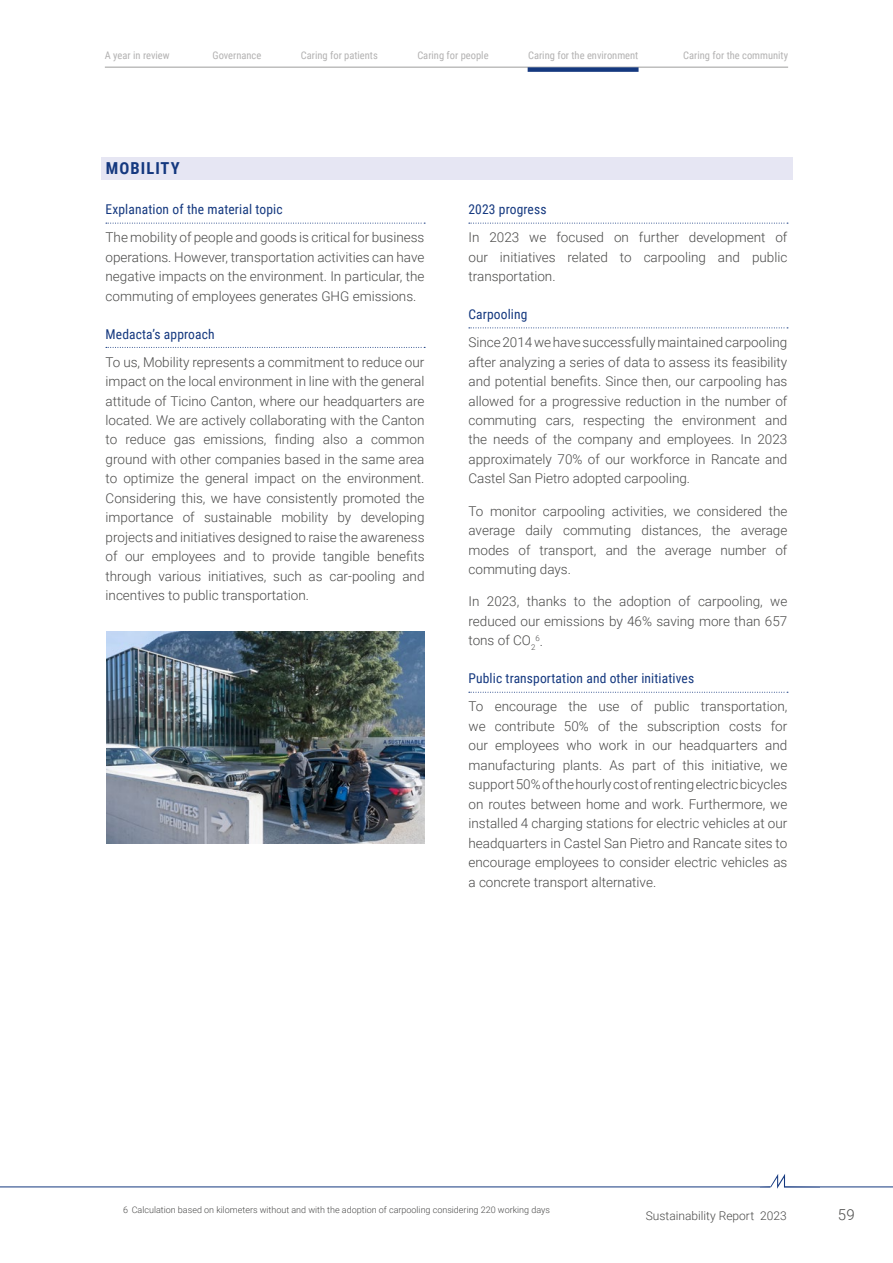
<style>
.page{position:relative;width:893px;height:1263px;background:#fff}
.page>*{position:absolute;margin:0;border:0;box-sizing:border-box;transform-origin:0 0}
.t1{font:700 16.5px "Roboto Condensed";letter-spacing:.065em;color:#14387f}
.t2{font:300 15px "Roboto";color:#4a4a49}
.t3{font:300 13.5px/19.5px "Roboto";color:#4a4a49;text-align:justify}
.t4{font:13.5px "Roboto Condensed";letter-spacing:.01em;color:#14387f}
.t5{font:300 12px "Roboto";color:#4a4a49}
.t6{font:10.5px "Roboto Condensed";color:#b3b2b2}
.t7{font:300 9px "Roboto";color:#4a4a49}
.t8{font:300 7.8px "Roboto";color:#4a4a49}
.s1{font-size:13.5px}
.s2{font-weight:400;color:#fff}
</style>
<div class="page">
<svg style="left:760px;top:1174px;width:60px;height:15px"></svg>
<hr style="left:784px;top:1186px;width:109px;height:1px;background:#14387f">
<hr style="left:0;top:1186px;width:770px;height:1px;background:#14387f">
<hr style="left:105px;top:67px;width:683px;height:1px;background:#9d9d9c">
<svg style="left:106px;top:223px;width:319px;height:1px"></svg>
<svg style="left:106px;top:347px;width:319px;height:1px"></svg>
<svg style="left:469px;top:223px;width:319px;height:1px"></svg>
<svg style="left:469px;top:327px;width:319px;height:1px"></svg>
<svg style="left:469px;top:692px;width:319px;height:1px"></svg>
<div style="left:528px;top:67px;width:111px;height:5px;background:#14387f"></div>
<div style="left:101px;top:157px;width:691px;height:23px;background:#e6e6f3"></div>
<img style="left:106px;top:631px;width:318px;height:212px">
<p class="t6" style="left:105px;top:48px;width:66px">A year in review</p>
<p class="t6" style="left:212px;top:48px;width:50px">Governance</p>
<p class="t6" style="left:301px;top:48px;width:79px">Caring for patients</p>
<p class="t6" style="left:417px;top:48px;width:73px">Caring for people</p>
<p class="t6" style="left:528px;top:48px;width:112px">Caring for the environment</p>
<p class="t6" style="left:683px;top:48px;width:106px">Caring for the community</p>
<p class="t1" style="left:106px;top:157px;width:75px">MOBILITY</p>
<p class="t4" style="left:106px;top:200px;width:179px">Explanation of the material topic</p>
<p class="t3" style="left:106px;top:227px;width:320px">The mobility of people and goods is critical for business operations. However, transportation activities can have negative impacts on the environment. In particular, the commuting of employees generates GHG emissions.</p>
<p class="t4" style="left:106px;top:324px;width:111px">Medacta’s approach</p>
<p class="t3" style="left:106px;top:351px;width:320px">To us, Mobility represents a commitment to reduce our impact on the local environment in line with the general attitude of Ticino Canton, where our headquarters are located. We are actively collaborating with the Canton to reduce gas emissions, finding also a common ground with other companies based in the same area to optimize the general impact on the environment.<br>Considering this, we have consistently promoted the importance of sustainable mobility by developing projects and initiatives designed to raise the awareness of our employees and to provide tangible benefits through various initiatives, such as car-pooling and incentives to public transportation.</p>
<p class="t4" style="left:468px;top:200px;width:80px">2023 progress</p>
<p class="t3" style="left:468px;top:227px;width:320px">In 2023 we focused on further development of our initiatives related to carpooling and public transportation.</p>
<p class="t4" style="left:468px;top:305px;width:61px">Carpooling</p>
<p class="t3" style="left:468px;top:332px;width:320px">Since 2014 we have successfully maintained carpooling after analyzing a series of data to assess its feasibility and potential benefits. Since then, our carpooling has allowed for a progressive reduction in the number of commuting cars, respecting the environment and the needs of the company and employees. In 2023 approximately 70% of our workforce in Rancate and Castel San Pietro adopted carpooling.</p>
<p class="t3" style="left:468px;top:501px;width:320px">To monitor carpooling activities, we considered the average daily commuting distances, the average modes of transport, and the average number of commuting days.</p>
<p class="t3" style="left:468px;top:591px;width:320px">In 2023, thanks to the adoption of carpooling, we reduced our emissions by 46% saving more than 657 tons of CO<sub>2</sub></p>
<p class="t8" style="left:535px;top:633px;width:9px">6<span class="s1">.</span></p>
<p class="t4" style="left:468px;top:669px;width:227px">Public transportation and other initiatives</p>
<p class="t3" style="left:468px;top:696px;width:320px">To encourage the use of public transportation, we contribute 50% of the subscription costs for our employees who work in our headquarters and manufacturing plants. As part of this initiative, we support 50% of the hourly cost of renting electric bicycles on routes between home and work. Furthermore, we installed 4 charging stations for electric vehicles at our headquarters in Castel San Pietro and Rancate sites to encourage employees to consider electric vehicles as a concrete transport alternative.</p>
<p class="t7" style="left:123px;top:1204px;width:428px">6 Calculation based on kilometers without and with the adoption of carpooling considering 220 working days</p>
<p class="t5" style="left:516px;top:1208px;width:272px"><span class="s2">Management Report l</span> Sustainability Report 2023</p>
<p class="t2" style="left:838px;top:1204px;width:18px">59</p>
</div>
